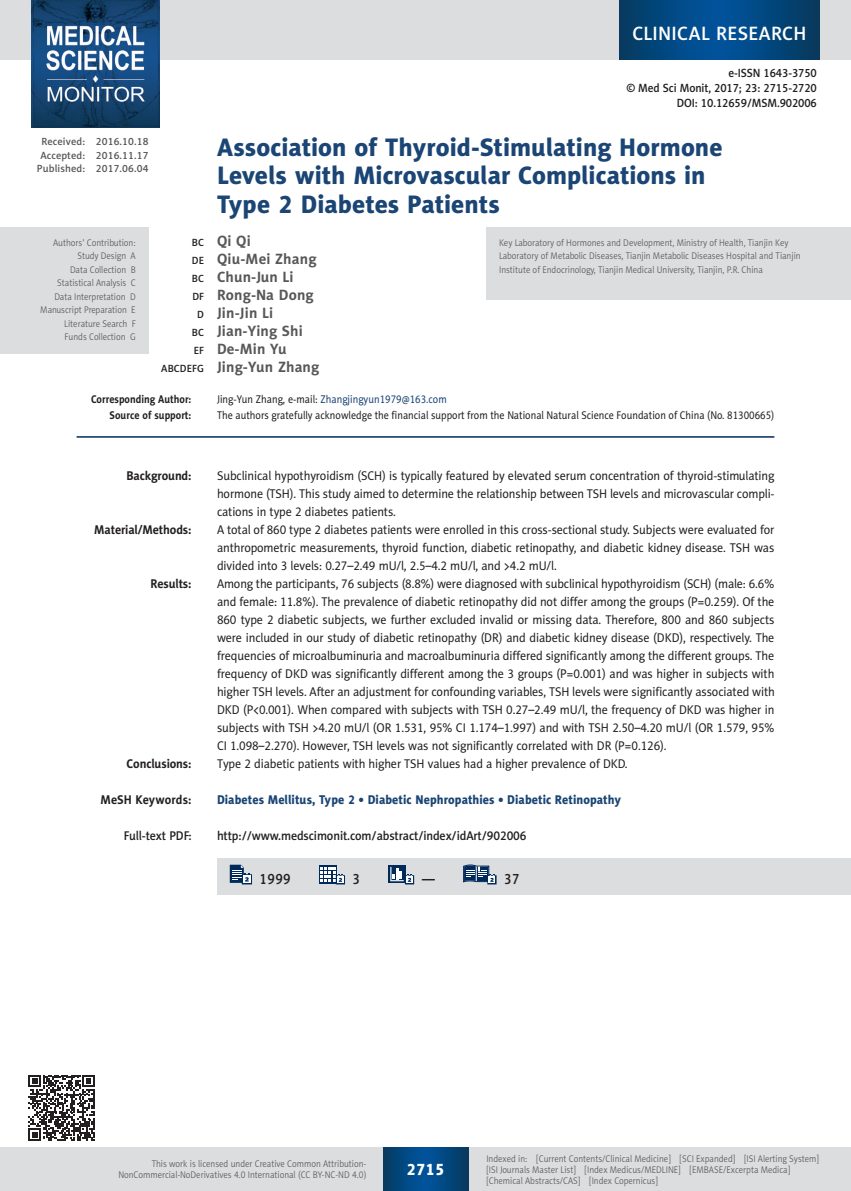
<style>
.page{position:relative;width:851px;height:1191px;background:#fff}
.page>*{position:absolute;margin:0;border:0;box-sizing:border-box;transform-origin:0 0}
.MSM_Tytul{font:25.5px/28.5px "Naomi Sans EFN Heavy";color:#1a4574}
.t1{font:19.5px "Naomi Sans EFN Medium";letter-spacing:.015em;color:#fff}
.t2{font:16.5px "Naomi Sans EFN Heavy";color:#fff}
.MSM_Autorzy{font:700 15px "Naomi Sans EFN";letter-spacing:.01em;color:#57585a}
.MSM_dane{font:15px "Naomi Sans EFN Medium";letter-spacing:.03em;color:#231f20;scale:.9 1}
.MSM_Summary_body{font:12.75px/18px "Naomi Sans EFN";letter-spacing:-.01em;color:#231f20;text-align:justify;scale:.95 1}
.MSM_full_text_pdf{font:12.75px "Naomi Sans EFN Medium";letter-spacing:-.01em;color:#231f20;scale:.95 1}
.MSM_keywords{font:12.75px "Naomi Sans EFN Heavy";letter-spacing:.005em;color:#1a4574;scale:.95 1}
.MSM_Summary_body-2{font:700 12.75px "Naomi Sans EFN";letter-spacing:-.01em;color:#231f20;scale:.95 1}
.MSM_keywords-2{font:700 12.75px "Naomi Sans EFN";letter-spacing:.005em;color:#231f20;scale:.95 1}
.MSM_full_text_pdf-2{font:12px "Naomi Sans EFN Medium";letter-spacing:-.01em;color:#231f20;scale:.95 1}
.MSM_Support{font:11.25px "Naomi Sans EFN";color:#231f20;scale:.9 1}
.MSM_Adres{font:11.25px "Naomi Sans EFN";color:#1a4574;scale:.9 1}
.MSM_Adres-2{font:700 11.25px "Naomi Sans EFN";color:#231f20;scale:.9 1}
.MSM_Support-2{font:700 11.25px "Naomi Sans EFN";color:#231f20;scale:.9 1}
.t3{font:10.5px "Naomi Sans EFN Medium";letter-spacing:.01em;color:#57585a}
.MSM_Afiliacja{font:9.75px/11.2px "Naomi Sans EFN Light";color:#57585a;scale:.9 1}
.s1{font-family:"Naomi Sans EFN Medium";font-weight:400;font-size:10.5px;color:#231f20}
.s2{color:#231f20}
</style>
<div class="page">
<div style="left:217px;top:858px;width:633px;height:36px;background:#dcdddf"></div>
<svg style="left:230px;top:864px;width:22px;height:20px"></svg>
<div style="left:319px;top:865px;width:17px;height:18px;background:#00295c"></div>
<svg style="left:320px;top:866px;width:25px;height:18px"></svg>
<div style="left:388px;top:865px;width:18px;height:18px;background:#00295c"></div>
<svg style="left:390px;top:867px;width:24px;height:17px"></svg>
<svg style="left:463px;top:864px;width:33px;height:20px"></svg>
<hr style="left:77px;top:436px;width:697px;height:2px;background:#00295c">
<div style="left:0;top:228px;width:148px;height:126px;background:#dcdddf"></div>
<div style="left:486px;top:228px;width:364px;height:72px;background:#dcdddf"></div>
<svg style="left:28px;top:1075px;width:67px;height:66px"></svg>
<div style="left:0;top:1148px;width:850px;height:43px;background:#dcdddf"></div>
<svg style="left:383px;top:1147px;width:85px;height:43px;background:#02477e"></svg>
<div style="left:0;top:0;width:850px;height:60px;background:#dcdddf"></div>
<svg style="left:619px;top:0;width:200px;height:60px;background:#02477e"></svg>
<img style="left:32px;top:0;width:127px;height:128px">
<h2 class="t1" style="left:632px;top:22px;width:175px">CLINICAL RESEARCH</h2>
<p class="MSM_full_text_pdf-2" style="left:728px;top:66px;width:95px">e-ISSN 1643-3750</p>
<p class="MSM_full_text_pdf-2" style="left:626px;top:81px;width:202px">© Med Sci Monit, 2017; 23: 2715-2720</p>
<p class="MSM_full_text_pdf-2" style="left:676px;top:96px;width:149px">DOI: 10.12659/MSM.902006</p>
<p class="MSM_Tytul" style="left:217px;top:132px;width:507px">Association of Thyroid-Stimulating Hormone<br>Levels with Microvascular Complications in<br>Type 2 Diabetes Patients</p>
<p class="MSM_Autorzy" style="left:192px;top:232px;width:60px"><span class="s1">BC</span> Qi Qi</p>
<p class="MSM_Autorzy" style="left:192px;top:250px;width:126px"><span class="s1">DE</span> Qiu-Mei Zhang</p>
<p class="MSM_Autorzy" style="left:192px;top:268px;width:103px"><span class="s1">BC</span> Chun-Jun Li</p>
<p class="MSM_Autorzy" style="left:192px;top:286px;width:123px"><span class="s1">DF</span> Rong-Na Dong</p>
<p class="MSM_Autorzy" style="left:197px;top:304px;width:77px"><span class="s1">D</span> Jin-Jin Li</p>
<p class="MSM_Autorzy" style="left:192px;top:322px;width:112px"><span class="s1">BC</span> Jian-Ying Shi</p>
<p class="MSM_Autorzy" style="left:194px;top:340px;width:94px"><span class="s1">EF</span> De-Min Yu</p>
<p class="MSM_Autorzy" style="left:161px;top:358px;width:159px"><span class="s1">ABCDEFG</span> Jing-Yun Zhang</p>
<p class="MSM_Adres-2" style="left:91px;top:393px;width:113px">Corresponding Author:</p>
<p class="MSM_Adres" style="left:217px;top:393px;width:257px"><span class="s2">Jing-Yun Zhang, e-mail:</span> Zhangjingyun1979@163.com</p>
<p class="MSM_Support-2" style="left:110px;top:409px;width:92px">Source of support:</p>
<p class="MSM_Support" style="left:217px;top:409px;width:620px">The authors gratefully acknowledge the financial support from the National Natural Science Foundation of China (No. 81300665)</p>
<p class="t3" style="left:41px;top:136px;width:109px">Received: 2016.10.18</p>
<p class="t3" style="left:40px;top:149px;width:110px">Accepted: 2016.11.17</p>
<p class="t3" style="left:37px;top:163px;width:113px">Published: 2017.06.04</p>
<p class="MSM_Afiliacja" style="left:53px;top:237px;width:93px">Authors’ Contribution:</p>
<p class="MSM_Afiliacja" style="left:77px;top:250px;width:66px">Study Design A</p>
<p class="MSM_Afiliacja" style="left:70px;top:264px;width:74px">Data Collection B</p>
<p class="MSM_Afiliacja" style="left:57px;top:277px;width:89px">Statistical Analysis C</p>
<p class="MSM_Afiliacja" style="left:54px;top:291px;width:92px">Data Interpretation D</p>
<p class="MSM_Afiliacja" style="left:40px;top:304px;width:107px">Manuscript Preparation E</p>
<p class="MSM_Afiliacja" style="left:64px;top:318px;width:81px">Literature Search F</p>
<p class="MSM_Afiliacja" style="left:65px;top:331px;width:80px">Funds Collection G</p>
<p class="MSM_Afiliacja" style="left:499px;top:236px;width:336px;line-height:13.5px">Key Laboratory of Hormones and Development, Ministry of Health, Tianjin Key<br>Laboratory of Metabolic Diseases, Tianjin Metabolic Diseases Hospital and Tianjin<br>Institute of Endocrinology, Tianjin Medical University, Tianjin, P.R. China</p>
<p class="MSM_Summary_body-2" style="left:126px;top:468px;width:70px">Background:</p>
<p class="MSM_Summary_body" style="left:217px;top:467px;width:588px">Subclinical hypothyroidism (SCH) is typically featured by elevated serum concentration of thyroid-stimulating hormone (TSH). This study aimed to determine the relationship between TSH levels and microvascular compli&shy;cations in type 2 diabetes patients.</p>
<p class="MSM_Summary_body-2" style="left:94px;top:522px;width:104px">Material/Methods:</p>
<p class="MSM_Summary_body" style="left:217px;top:521px;width:588px">A total of 860 type 2 diabetes patients were enrolled in this cross-sectional study. Subjects were evaluated for anthropometric measurements, thyroid function, diabetic retinopathy, and diabetic kidney disease. TSH was divided into 3 levels: 0.27–2.49 mU/l, 2.5–4.2 mU/l, and &gt;4.2 mU/l.</p>
<p class="MSM_Summary_body-2" style="left:150px;top:576px;width:45px">Results:</p>
<p class="MSM_Summary_body" style="left:217px;top:575px;width:588px">Among the participants, 76 subjects (8.8%) were diagnosed with subclinical hypothyroidism (SCH) (male: 6.6% and female: 11.8%). The prevalence of diabetic retinopathy did not differ among the groups (P=0.259). Of the 860 type 2 diabetic subjects, we further excluded invalid or missing data. Therefore, 800 and 860 subjects were included in our study of diabetic retinopathy (DR) and diabetic kidney disease (DKD), respectively. The frequencies of microalbuminuria and macroalbuminuria differed significantly among the different groups. The frequency of DKD was significantly different among the 3 groups (P=0.001) and was higher in subjects with higher TSH levels. After an adjustment for confounding variables, TSH levels were significantly associated with DKD (P&lt;0.001). When compared with subjects with TSH 0.27–2.49 mU/l, the frequency of DKD was higher in subjects with TSH &gt;4.20 mU/l (OR 1.531, 95% CI 1.174–1.997) and with TSH 2.50–4.20 mU/l (OR 1.579, 95% CI 1.098–2.270). However, TSH levels was not significantly correlated with DR (P=0.126).</p>
<p class="MSM_Summary_body-2" style="left:127px;top:756px;width:70px">Conclusions:</p>
<p class="MSM_Summary_body" style="left:217px;top:755px;width:433px">Type 2 diabetic patients with higher TSH values had a higher prevalence of DKD.</p>
<p class="MSM_keywords-2" style="left:100px;top:792px;width:97px">MeSH Keywords:</p>
<p class="MSM_keywords" style="left:217px;top:792px;width:427px">Diabetes Mellitus, Type 2 • Diabetic Nephropathies • Diabetic Retinopathy</p>
<p class="MSM_full_text_pdf" style="left:124px;top:828px;width:73px">Full-text PDF:</p>
<p class="MSM_full_text_pdf" style="left:217px;top:828px;width:327px">http://www.medscimonit.com/abstract/index/idArt/902006</p>
<p class="MSM_dane" style="left:259px;top:870px;width:36px">1999</p>
<p class="MSM_dane" style="left:352px;top:870px;width:10px">3</p>
<p class="MSM_dane" style="left:421px;top:870px;width:16px">—</p>
<p class="MSM_dane" style="left:504px;top:870px;width:19px">37</p>
<p class="MSM_Afiliacja" style="left:118px;top:1158px;width:277px;text-align:right">This work is licensed under Creative Common Attribution-<br>NonCommercial-NoDerivatives 4.0 International (CC BY-NC-ND 4.0)</p>
<p class="t2" style="left:406px;top:1159px;width:40px">2715</p>
<p class="MSM_Afiliacja" style="left:486px;top:1152px;width:371px">Indexed in: [Current Contents/Clinical Medicine] [SCI Expanded] [ISI Alerting System] [ISI Journals Master List] [Index Medicus/MEDLINE] [EMBASE/Excerpta Medica] [Chemical Abstracts/CAS] [Index Copernicus]</p>
</div>
